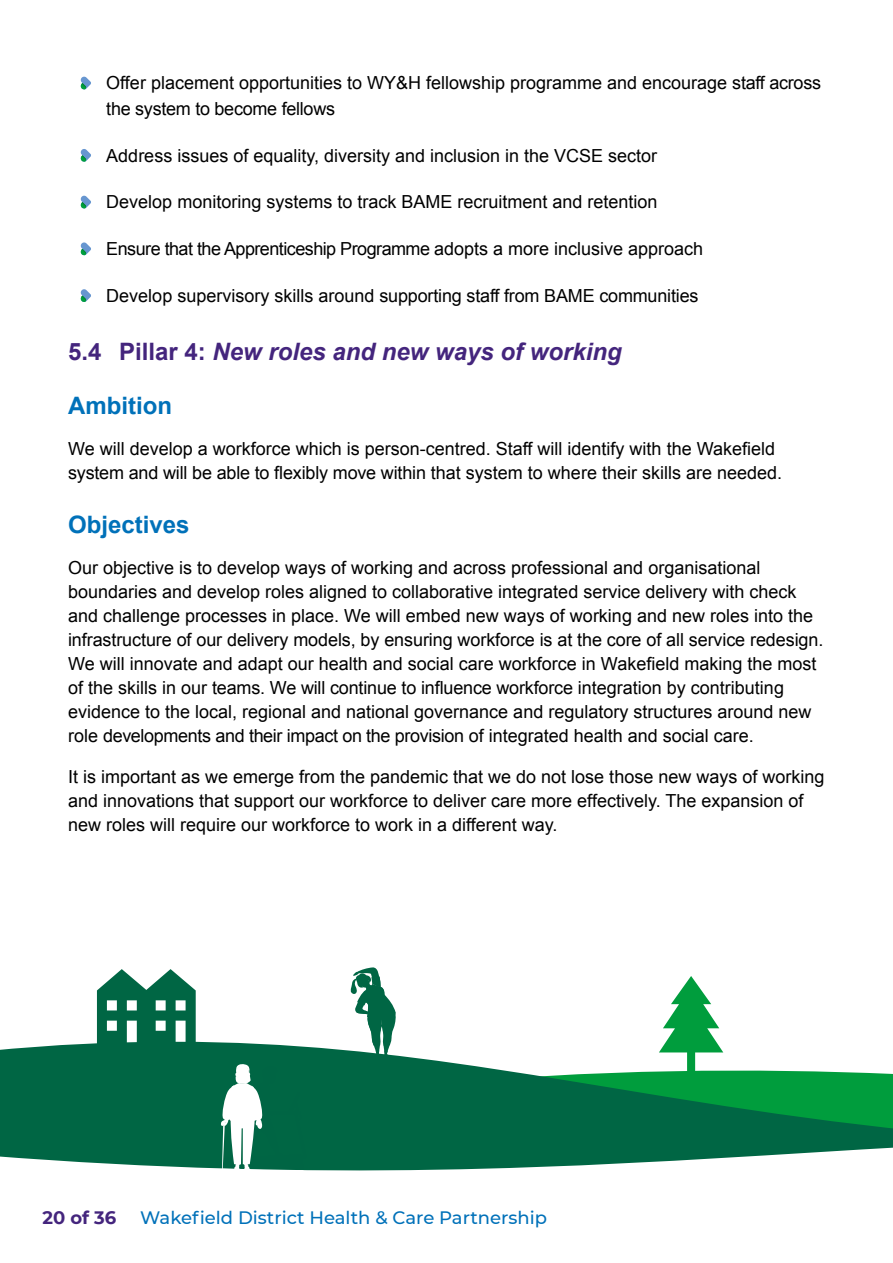
<style>
.page{position:relative;width:893px;height:1263px;background:#fff}
.page>*{position:absolute;margin:0;border:0;box-sizing:border-box;transform-origin:0 0}
.t1{font:italic 700 24px "Arial";color:#44257d}
.t2{font:700 24px "Arial";color:#0071b9}
.t3{font:18px/24px "Arial";color:#000}
.t4{font:18px "Arial";letter-spacing:-.03em;color:#000}
.t5{font:500 18px "Montserrat";color:#0071b9}
.t6{font:700 18px "Montserrat";color:#44257d}
.s1{color:#fff}
.s2{font-style:normal}
</style>
<div class="page">
<svg style="left:81px;top:77px;width:10px;height:12px"></svg>
<svg style="left:81px;top:149px;width:10px;height:13px"></svg>
<svg style="left:81px;top:196px;width:10px;height:12px"></svg>
<svg style="left:81px;top:242px;width:10px;height:13px"></svg>
<svg style="left:81px;top:289px;width:10px;height:13px"></svg>
<svg style="left:0;top:1024px;width:893px;height:94px;fill:#006e44"></svg>
<svg style="left:0;top:1118px;width:893px;height:53px;background:#277e61"></svg>
<svg style="left:350px;top:967px;width:46px;height:90px"></svg>
<svg style="left:97px;top:969px;width:99px;height:78px"></svg>
<svg style="left:221px;top:1063px;width:86px;height:108px"></svg>
<svg style="left:659px;top:976px;width:64px;height:99px"></svg>
<p class="t3" style="left:106px;top:71px;width:716px;line-height:25.5px;text-indent:-38px"><span class="s1">•</span> Offer placement opportunities to WY&amp;H fellowship programme and encourage staff across the system to become fellows</p>
<p class="t3" style="left:68px;top:144px;width:591px"><span class="s1">•</span> Address issues of equality, diversity and inclusion in the VCSE sector</p>
<p class="t3" style="left:68px;top:190px;width:591px"><span class="s1">•</span> Develop monitoring systems to track BAME recruitment and retention</p>
<p class="t4" style="left:68px;top:237px;width:637px"><span class="s1">•</span> Ensure that the Apprenticeship Programme adopts a more inclusive approach</p>
<p class="t3" style="left:68px;top:284px;width:632px"><span class="s1">•</span> Develop supervisory skills around supporting staff from BAME communities</p>
<h2 class="t1" style="left:68px;top:336px;width:555px"><span class="s2">5.4 Pillar 4:</span> New roles and new ways of working</h2>
<h3 class="t2" style="left:68px;top:390px;width:105px">Ambition</h3>
<p class="t3" style="left:68px;top:437px;width:716px">We will develop a workforce which is person-centred. Staff will identify with the Wakefield system and will be able to flexibly move within that system to where their skills are needed.</p>
<h3 class="t2" style="left:68px;top:509px;width:123px">Objectives</h3>
<p class="t3" style="left:68px;top:556px;width:757px">Our objective is to develop ways of working and across professional and organisational boundaries and develop roles aligned to collaborative integrated service delivery with check and challenge processes in place. We will embed new ways of working and new roles into the infrastructure of our delivery models, by ensuring workforce is at the core of all service redesign.<br>We will innovate and adapt our health and social care workforce in Wakefield making the most of the skills in our teams. We will continue to influence workforce integration by contributing evidence to the local, regional and national governance and regulatory structures around new role developments and their impact on the provision of integrated health and social care.</p>
<p class="t3" style="left:68px;top:765px;width:758px">It is important as we emerge from the pandemic that we do not lose those new ways of working and innovations that support our workforce to deliver care more effectively. The expansion of new roles will require our workforce to work in a different way.</p>
<p class="t6" style="left:43px;top:1204px;width:75px">20 of 36</p>
<p class="t5" style="left:140px;top:1205px;width:408px">Wakefield District Health &amp; Care Partnership</p>
</div>
